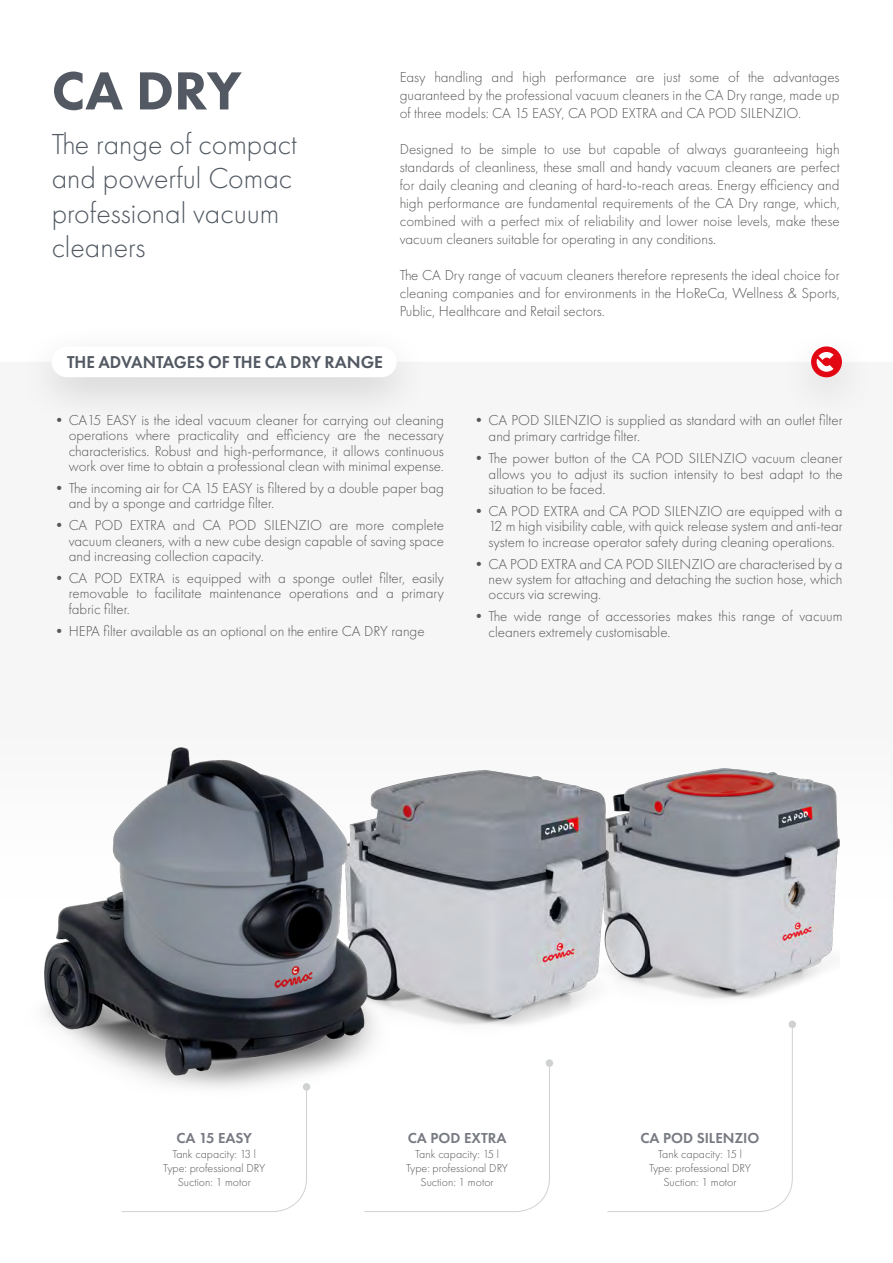
<style>
.page{position:relative;width:893px;height:1263px;background:#fff}
.page>*{position:absolute;margin:0;border:0;box-sizing:border-box;transform-origin:0 0}
.t1{font:800 55.65px "Futura PT";color:#525962}
.t2{font:300 30px/34.5px "Futura PT";color:#525962}
.t3{font:600 17.85px "Futura PT";color:#525962;scale:.96 1}
.t4{font:300 15px/15.5px "Futura PT";color:#575756;text-align:justify}
.t5{font:600 15px "Futura PT";color:#777a82}
.t6{font:300 12px/14.4px "Futura PT";color:#575756;text-align:center}
</style>
<div class="page">
<svg style="left:364px;top:1063px;width:186px;height:149px"></svg>
<div style="left:546px;top:1059px;width:7px;height:8px;background:#d0d2d2;border-radius:50%"></div>
<svg style="left:121px;top:1110px;width:186px;height:102px"></svg>
<svg style="left:607px;top:1024px;width:186px;height:188px"></svg>
<div style="left:789px;top:1020px;width:7px;height:8px;background:#d0d2d2;border-radius:50%"></div>
<img style="left:612px;top:768px;width:227px;height:231px">
<img style="left:407px;top:770px;width:205px;height:273px">
<img style="left:44px;top:747px;width:363px;height:363px">
<div style="left:776px;top:323px;width:102px;height:103px;background:#f6f6f7"></div>
<div style="left:811px;top:346px;width:31px;height:31px;background:#e30613;border-radius:50%"></div>
<svg style="left:817px;top:352px;width:17px;height:20px"></svg>
<div style="left:16px;top:321px;width:417px;height:107px;background:#000;opacity:.15"></div>
<div style="left:52px;top:347px;width:345px;height:30px;background:#fff;border-radius:15px"></div>
<h1 class="t1" style="left:52px;top:56px;width:192px">CA DRY</h1>
<h2 class="t2" style="left:52px;top:127px;width:247px">The range of compact and powerful Comac professional vacuum cleaners</h2>
<p class="t3" style="left:67px;top:351px;width:331px">THE ADVANTAGES OF THE CA DRY RANGE</p>
<p class="t4" style="left:400px;top:68px;width:441px;line-height:18px">Easy handling and high performance are just some of the advantages guaranteed by the professional vacuum cleaners in the CA Dry range, made up of three models: CA 15 EASY, CA POD EXTRA and CA POD SILENZIO.</p>
<p class="t4" style="left:400px;top:140px;width:441px;line-height:18px">Designed to be simple to use but capable of always guaranteeing high standards of cleanliness, these small and handy vacuum cleaners are perfect for daily cleaning and cleaning of hard-to-reach areas. Energy efficiency and high performance are fundamental requirements of the CA Dry range, which, combined with a perfect mix of reliability and lower noise levels, make these vacuum cleaners suitable for operating in any conditions.</p>
<p class="t4" style="left:400px;top:266px;width:441px;line-height:18px">The CA Dry range of vacuum cleaners therefore represents the ideal choice for cleaning companies and for environments in the HoReCa, Wellness &amp; Sports, Public, Healthcare and Retail sectors.</p>
<p class="t4" style="left:69px;top:412px;width:377px;text-indent:-17px">•CA15 EASY is the ideal vacuum cleaner for carrying out cleaning operations where practicality and efficiency are the necessary characteristics. Robust and high-performance, it allows continuous work over time to obtain a professional clean with minimal expense.</p>
<p class="t4" style="left:69px;top:480px;width:377px;text-indent:-17px">•The incoming air for CA 15 EASY is filtered by a double paper bag and by a sponge and cartridge filter.</p>
<p class="t4" style="left:69px;top:518px;width:377px;text-indent:-17px">•CA POD EXTRA and CA POD SILENZIO are more complete vacuum cleaners, with a new cube design capable of saving space and increasing collection capacity.</p>
<p class="t4" style="left:69px;top:570px;width:377px;text-indent:-17px">•CA POD EXTRA is equipped with a sponge outlet filter, easily removable to facilitate maintenance operations and a primary fabric filter.</p>
<p class="t4" style="left:52px;top:623px;width:374px">•HEPA filter available as an optional on the entire CA DRY range</p>
<p class="t4" style="left:489px;top:412px;width:355px;line-height:16.5px;text-indent:-17px">•CA POD SILENZIO is supplied as standard with an outlet filter and primary cartridge filter.</p>
<p class="t4" style="left:489px;top:450px;width:355px;text-indent:-17px">•The power button of the CA POD SILENZIO vacuum cleaner allows you to adjust its suction intensity to best adapt to the situation to be faced.</p>
<p class="t4" style="left:489px;top:503px;width:356px;text-indent:-17px">•CA POD EXTRA and CA POD SILENZIO are equipped with a 12 m high visibility cable, with quick release system and anti-tear system to increase operator safety during cleaning operations.</p>
<p class="t4" style="left:489px;top:556px;width:355px;text-indent:-17px">•CA POD EXTRA and CA POD SILENZIO are characterised by a new system for attaching and detaching the suction hose, which occurs via screwing.</p>
<p class="t4" style="left:489px;top:609px;width:355px;text-indent:-17px">•The wide range of accessories makes this range of vacuum cleaners extremely customisable.</p>
<p class="t5" style="left:177px;top:1129px;width:77px">CA 15 EASY</p>
<p class="t6" style="left:163px;top:1146px;width:103px">Tank capacity: 13 l<br>Type: professional DRY<br>Suction: 1 motor</p>
<p class="t5" style="left:408px;top:1129px;width:100px">CA POD EXTRA</p>
<p class="t6" style="left:406px;top:1146px;width:103px">Tank capacity: 15 l<br>Type: professional DRY<br>Suction: 1 motor</p>
<p class="t5" style="left:640px;top:1129px;width:120px">CA POD SILENZIO</p>
<p class="t6" style="left:649px;top:1146px;width:103px">Tank capacity: 15 l<br>Type: professional DRY<br>Suction: 1 motor</p>
</div>
